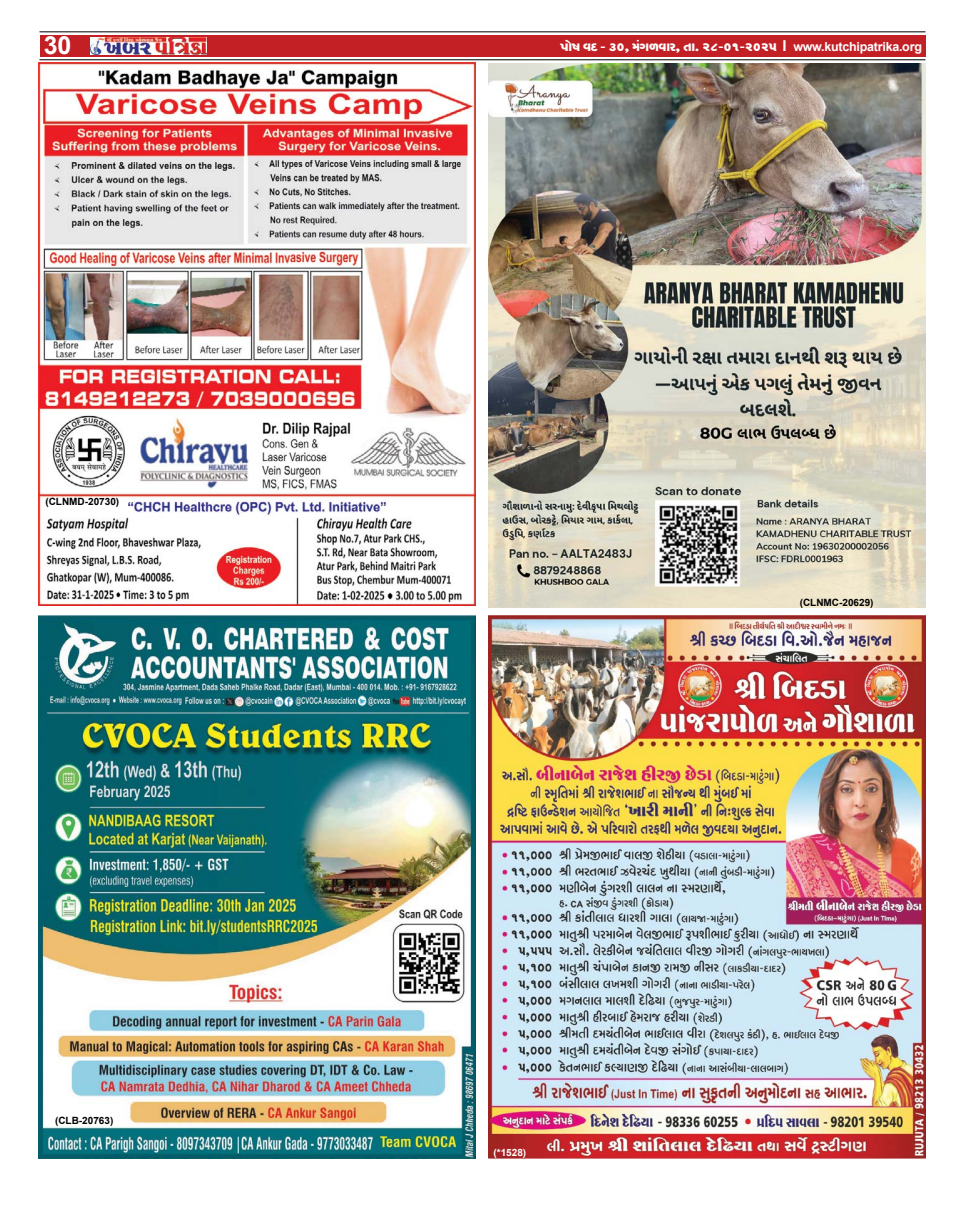
<style>
.page{position:relative;width:964px;height:1205px;background:#fff}
.page>*{position:absolute;margin:0;border:0;box-sizing:border-box;transform-origin:0 0}
.t1{font:700 25px "Arial";color:#fff}
.t2{font:15px "SHREE GUJ7";letter-spacing:-.02em;color:#fff}
.t3{font:700 10px "Arial";color:#000}
.t4{font:700 10px "Arial";color:#fff}
.s1{font-family:"Arial";font-weight:700}
.s2{font-family:"Arial";font-weight:700;font-size:12.5px}
</style>
<div class="page">
<div style="left:40px;top:35px;width:172px;height:22px;background:#c22025"></div>
<div style="left:212px;top:35px;width:714px;height:22px;background:#c22025"></div>
<hr style="left:39px;top:59px;width:886px;height:1px;background:#000">
<hr style="left:39px;top:31px;width:886px;height:1px;background:#000">
<img style="left:90px;top:37px;width:116px;height:17px">
<img style="left:39px;top:63px;width:437px;height:543px">
<img style="left:39px;top:615px;width:437px;height:543px">
<img style="left:488px;top:615px;width:437px;height:543px">
<img style="left:488px;top:64px;width:437px;height:543px">
<h1 class="t1" style="left:44px;top:28px;width:29px">30</h1>
<p class="t2" style="left:560px;top:39px;width:363px">‘p¡j hv$ - 30, d„Nmhpf, sp. 28-01-2025 <span class="s1">I</span> <span class="s2">www.kutchipatrika.org</span></p>
<p class="t3" style="left:45px;top:495px;width:75px">(CLNMD-20730)</p>
<p class="t3" style="left:55px;top:1113px;width:60px">(CLB-20763)</p>
<p class="t4" style="left:493px;top:1145px;width:34px">(*1528)</p>
<p class="t3" style="left:800px;top:595px;width:75px">(CLNMC-20629)</p>
</div>
